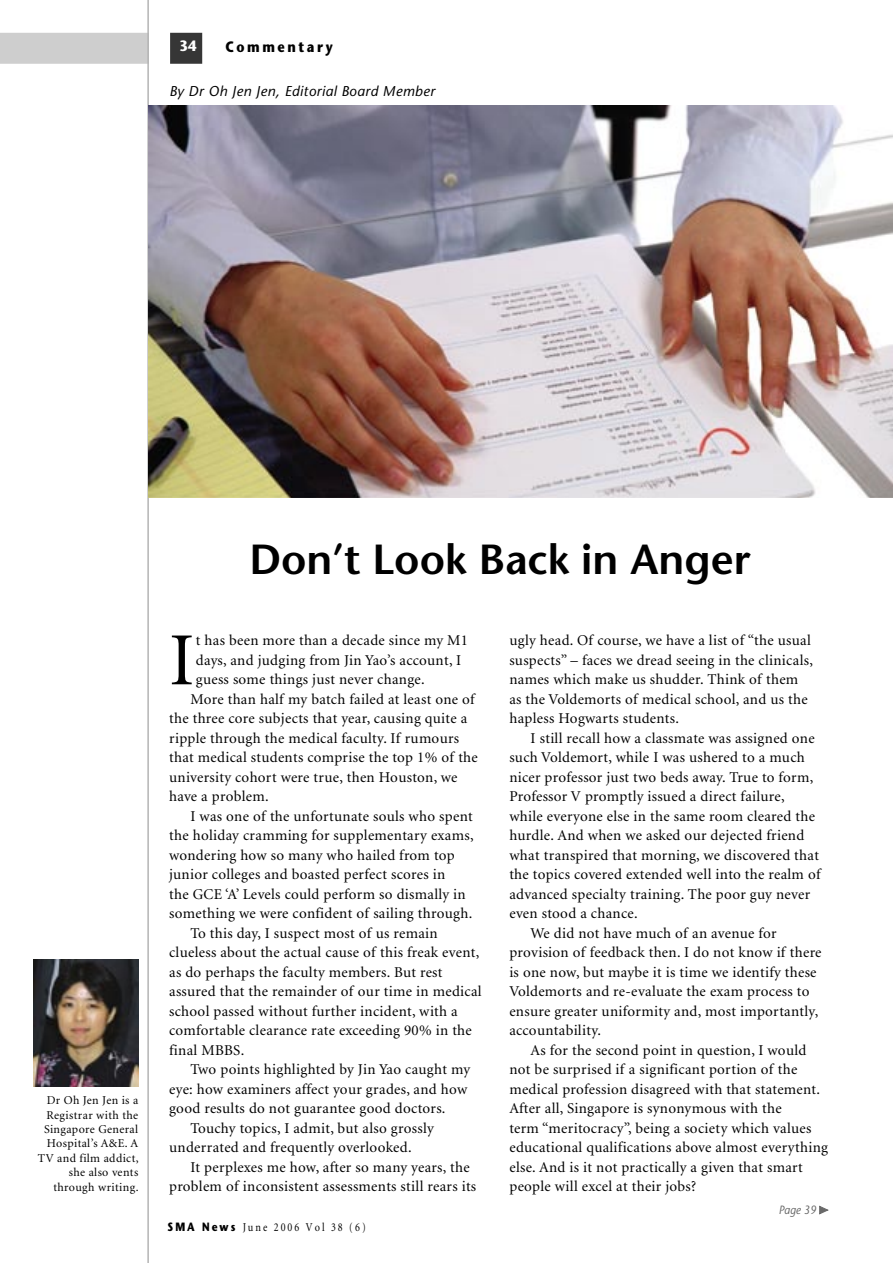
<style>
.page{position:relative;width:893px;height:1263px;background:#fff}
.page>*{position:absolute;margin:0;border:0;box-sizing:border-box;transform-origin:0 0}
.Body_text{font:75px "Minion";color:#000}
.Heading_Black__Stone_Sans{font:600 42px "Stone Sans";color:#000}
.Body_text-2{font:15px/19.5px "Minion";letter-spacing:.02em;color:#000}
.Body_text_indent{font:700 15px "Stone Sans";letter-spacing:.2em;color:#000;scale:.85 1}
.t1{font:700 15px "Stone Sans";color:#fff;scale:.9 1}
.Byline{font:italic 14.25px "Stone Sans";letter-spacing:.03em;color:#000}
.Body_text_indent-2{font:12px/14.4px "Minion";letter-spacing:.03em;color:#000;text-align:right}
.Body_text_indent-3{font:12px "Minion";letter-spacing:.2em;color:#000;scale:.85 1}
.t2{font:italic 12px "Stone Sans";color:#696969;scale:.9 1}
.s1{font-family:"Stone Sans";font-weight:700}
</style>
<div class="page">
<div style="left:0;top:33px;width:147px;height:31px;background:#cecece"></div>
<div style="left:171px;top:34px;width:30px;height:29px;background:#363636"></div>
<div style="left:170px;top:33px;width:32px;height:31px;border:2px solid #363636"></div>
<hr style="left:147px;top:0;width:2px;height:1263px;background:#b4b4b4">
<img style="left:149px;top:106px;width:744px;height:392px">
<svg style="left:819px;top:1205px;width:10px;height:10px"></svg>
<img style="left:34px;top:959px;width:104px;height:127px">
<p class="t1" style="left:180px;top:37px;width:20px">34</p>
<p class="Body_text_indent" style="left:226px;top:38px;width:128px">Commentary</p>
<p class="Byline" style="left:169px;top:83px;width:267px">By Dr Oh Jen Jen, Editorial Board Member</p>
<p class="Body_text_indent-2" style="left:38px;top:1094px;width:102px">Dr Oh Jen Jen is a<br>Registrar with the<br>Singapore General<br>Hospital’s A&amp;E. A<br>TV and film addict, she also vents through writing.</p>
<p class="Heading_Black__Stone_Sans" style="left:249px;top:534px;width:503px">Don’t Look Back in Anger</p>
<p class="Body_text" style="left:169px;top:623px;width:27px">I</p>
<p class="Body_text-2" style="left:196px;top:631px;width:274px">t has been more than a decade since my M1 days, and judging from Jin Yao’s account, I guess some things just never change.</p>
<p class="Body_text-2" style="left:169px;top:690px;width:310px;text-indent:21px">More than half my batch failed at least one of the three core subjects that year, causing quite a ripple through the medical faculty. If rumours that medical students comprise the top 1% of the university cohort were true, then Houston, we have a problem.</p>
<p class="Body_text-2" style="left:169px;top:807px;width:306px;text-indent:21px">I was one of the unfortunate souls who spent the holiday cramming for supplementary exams, wondering how so many who hailed from top junior colleges and boasted perfect scores in<br>the GCE ‘A’ Levels could perform so dismally in something we were confident of sailing through.</p>
<p class="Body_text-2" style="left:169px;top:924px;width:314px;text-indent:21px">To this day, I suspect most of us remain clueless about the actual cause of this freak event, as do perhaps the faculty members. But rest assured that the remainder of our time in medical school passed without further incident, with a comfortable clearance rate exceeding 90% in the final MBBS.</p>
<p class="Body_text-2" style="left:169px;top:1060px;width:303px;text-indent:21px">Two points highlighted by Jin Yao caught my eye: how examiners affect your grades, and how good results do not guarantee good doctors.</p>
<p class="Body_text-2" style="left:169px;top:1119px;width:266px;text-indent:21px">Touchy topics, I admit, but also grossly underrated and frequently overlooked.</p>
<p class="Body_text-2" style="left:169px;top:1158px;width:309px;text-indent:21px">It perplexes me how, after so many years, the problem of inconsistent assessments still rears its</p>
<p class="Body_text_indent-3" style="left:168px;top:1221px;width:235px"><span class="s1">SMA News</span> June 2006 Vol 38 (6)</p>
<p class="Body_text-2" style="left:509px;top:631px;width:305px">ugly head. Of course, we have a list of “the usual suspects” – faces we dread seeing in the clinicals, names which make us shudder. Think of them as the Voldemorts of medical school, and us the hapless Hogwarts students.</p>
<p class="Body_text-2" style="left:509px;top:729px;width:313px;text-indent:21px">I still recall how a classmate was assigned one such Voldemort, while I was ushered to a much nicer professor just two beds away. True to form, Professor V promptly issued a direct failure, while everyone else in the same room cleared the hurdle. And when we asked our dejected friend what transpired that morning, we discovered that the topics covered extended well into the realm of advanced specialty training. The poor guy never even stood a chance.</p>
<p class="Body_text-2" style="left:509px;top:924px;width:314px;text-indent:21px">We did not have much of an avenue for provision of feedback then. I do not know if there is one now, but maybe it is time we identify these Voldemorts and re-evaluate the exam process to ensure greater uniformity and, most importantly, accountability.</p>
<p class="Body_text-2" style="left:509px;top:1041px;width:320px;text-indent:21px">As for the second point in question, I would not be surprised if a significant portion of the medical profession disagreed with that statement.<br>After all, Singapore is synonymous with the<br>term “meritocracy”, being a society which values educational qualifications above almost everything else. And is it not practically a given that smart people will excel at their jobs?</p>
<p class="t2" style="left:779px;top:1203px;width:43px">Page 39</p>
</div>
